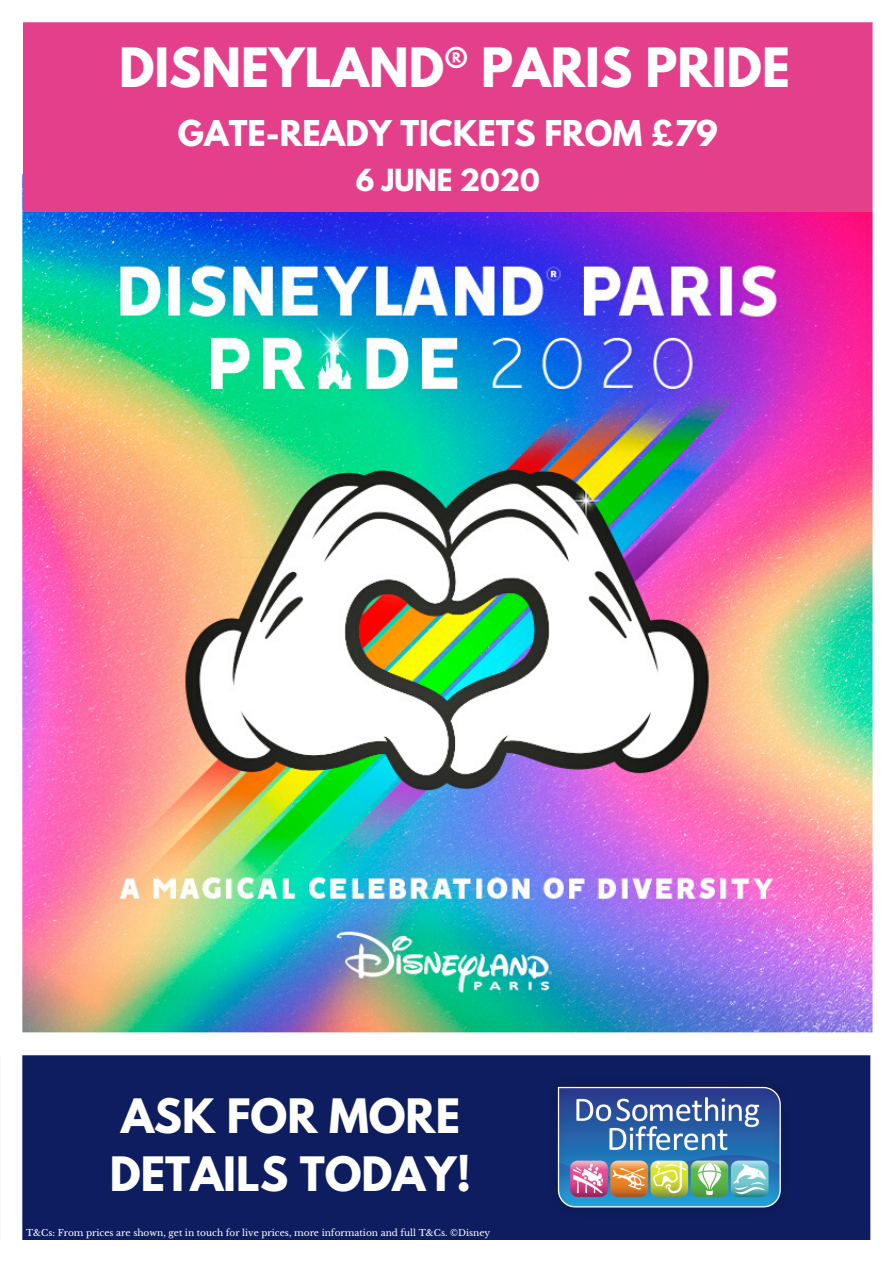
<style>
.page{position:relative;width:893px;height:1263px;background:#fff}
.page>*{position:absolute;margin:0;border:0;box-sizing:border-box;transform-origin:0 0}
.t1{font:700 48px "League Spartan";color:#fff}
.t2{font:700 42px/58.5px "League Spartan";color:#fff}
.t3{font:700 31.5px "League Spartan";color:#fff}
.t4{font:700 27px "League Spartan";color:#fff}
.t5{font:9px "Libre Baskerville";color:#fff}
</style>
<div class="page">
<svg style="left:22px;top:1055px;width:849px;height:185px;background:#1c2f6b"></svg>
<img style="left:22px;top:22px;width:851px;height:1011px">
<h1 class="t1" style="left:119px;top:44px;width:672px">DISNEYLAND® PARIS PRIDE</h1>
<h3 class="t3" style="left:178px;top:117px;width:541px">GATE-READY TICKETS FROM £79</h3>
<h3 class="t4" style="left:356px;top:167px;width:186px">6 JUNE 2020</h3>
<h2 class="t2" style="left:110px;top:1092px;width:363px">ASK FOR MORE<br>DETAILS TODAY!</h2>
<p class="t5" style="left:26px;top:1227px;width:466px">T&amp;Cs: From prices are shown, get in touch for live prices, more information and full T&amp;Cs. ©Disney</p>
</div>
